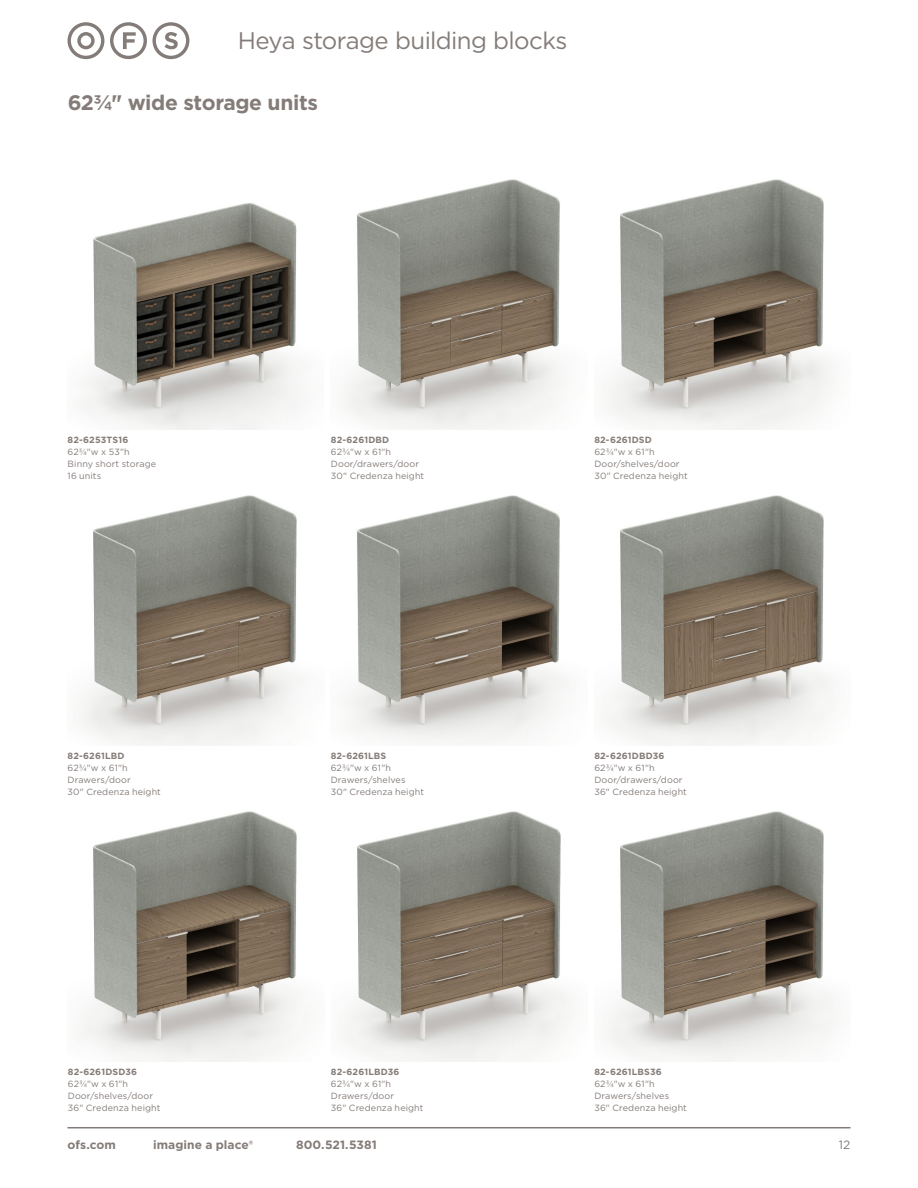
<style>
.page{position:relative;width:918px;height:1188px;background:#fff}
.page>*{position:absolute;margin:0;border:0;box-sizing:border-box;transform-origin:0 0}
.t1{font:24px "Gotham";letter-spacing:-.025em;color:#847c78}
.Heading_16pt_Bold{font:700 21px "Gotham";letter-spacing:-.02em;color:#847c78}
.t2{font:700 12px "Gotham";letter-spacing:.005em;color:#847c78}
.t3{font:12px "Gotham";color:#847c78}
.carolina_ofs_com_8pt_Bold{font:9px "Gotham";letter-spacing:.01em;color:#847c78}
.carolina_ofs_com_8pt_Bold-2{font:700 9px "Gotham";letter-spacing:.015em;color:#847c78}
</style>
<div class="page">
<hr style="left:68px;top:1127px;width:782px;height:1px;background:#847c78">
<svg style="left:67px;top:22px;width:37px;height:37px"></svg>
<svg style="left:110px;top:22px;width:79px;height:37px"></svg>
<img style="left:81px;top:203px;width:221px;height:226px">
<img style="left:344px;top:179px;width:218px;height:250px">
<img style="left:608px;top:179px;width:224px;height:250px">
<img style="left:80px;top:495px;width:222px;height:250px">
<img style="left:346px;top:495px;width:222px;height:250px">
<img style="left:605px;top:495px;width:228px;height:250px">
<img style="left:81px;top:811px;width:218px;height:250px">
<img style="left:342px;top:811px;width:228px;height:250px">
<img style="left:608px;top:811px;width:226px;height:250px">
<h1 class="t1" style="left:238px;top:25px;width:331px">Heya storage building blocks</h1>
<p class="Heading_16pt_Bold" style="left:68px;top:89px;width:252px">623/4" wide storage units</p>
<p class="carolina_ofs_com_8pt_Bold-2" style="left:68px;top:434px;width:62px">82-6253TS16</p>
<p class="carolina_ofs_com_8pt_Bold" style="left:68px;top:446px;width:63px">623/4"w x 53"h</p>
<p class="carolina_ofs_com_8pt_Bold" style="left:68px;top:458px;width:90px">Binny short storage</p>
<p class="carolina_ofs_com_8pt_Bold" style="left:68px;top:470px;width:35px">16 units</p>
<p class="carolina_ofs_com_8pt_Bold-2" style="left:68px;top:750px;width:58px">82-6261LBD</p>
<p class="carolina_ofs_com_8pt_Bold" style="left:68px;top:762px;width:62px">623/4"w x 61"h</p>
<p class="carolina_ofs_com_8pt_Bold" style="left:68px;top:774px;width:65px">Drawers/door</p>
<p class="carolina_ofs_com_8pt_Bold" style="left:68px;top:786px;width:95px">30" Credenza height</p>
<p class="carolina_ofs_com_8pt_Bold-2" style="left:68px;top:1066px;width:71px">82-6261DSD36</p>
<p class="carolina_ofs_com_8pt_Bold" style="left:68px;top:1078px;width:62px">623/4"w x 61"h</p>
<p class="carolina_ofs_com_8pt_Bold" style="left:68px;top:1090px;width:87px">Door/shelves/door</p>
<p class="carolina_ofs_com_8pt_Bold" style="left:68px;top:1102px;width:94px">36" Credenza height</p>
<p class="carolina_ofs_com_8pt_Bold-2" style="left:331px;top:434px;width:60px">82-6261DBD</p>
<p class="carolina_ofs_com_8pt_Bold" style="left:331px;top:446px;width:62px">623/4"w x 61"h</p>
<p class="carolina_ofs_com_8pt_Bold" style="left:331px;top:458px;width:90px">Door/drawers/door</p>
<p class="carolina_ofs_com_8pt_Bold" style="left:331px;top:470px;width:95px">30" Credenza height</p>
<p class="carolina_ofs_com_8pt_Bold-2" style="left:331px;top:750px;width:57px">82-6261LBS</p>
<p class="carolina_ofs_com_8pt_Bold" style="left:331px;top:762px;width:62px">623/4"w x 61"h</p>
<p class="carolina_ofs_com_8pt_Bold" style="left:331px;top:774px;width:76px">Drawers/shelves</p>
<p class="carolina_ofs_com_8pt_Bold" style="left:331px;top:786px;width:95px">30" Credenza height</p>
<p class="carolina_ofs_com_8pt_Bold-2" style="left:331px;top:1066px;width:70px">82-6261LBD36</p>
<p class="carolina_ofs_com_8pt_Bold" style="left:331px;top:1078px;width:62px">623/4"w x 61"h</p>
<p class="carolina_ofs_com_8pt_Bold" style="left:331px;top:1090px;width:65px">Drawers/door</p>
<p class="carolina_ofs_com_8pt_Bold" style="left:331px;top:1102px;width:94px">36" Credenza height</p>
<p class="carolina_ofs_com_8pt_Bold-2" style="left:594px;top:434px;width:59px">82-6261DSD</p>
<p class="carolina_ofs_com_8pt_Bold" style="left:594px;top:446px;width:62px">623/4"w x 61"h</p>
<p class="carolina_ofs_com_8pt_Bold" style="left:594px;top:458px;width:87px">Door/shelves/door</p>
<p class="carolina_ofs_com_8pt_Bold" style="left:594px;top:470px;width:95px">30" Credenza height</p>
<p class="carolina_ofs_com_8pt_Bold-2" style="left:594px;top:750px;width:72px">82-6261DBD36</p>
<p class="carolina_ofs_com_8pt_Bold" style="left:594px;top:762px;width:62px">623/4"w x 61"h</p>
<p class="carolina_ofs_com_8pt_Bold" style="left:594px;top:774px;width:90px">Door/drawers/door</p>
<p class="carolina_ofs_com_8pt_Bold" style="left:594px;top:786px;width:94px">36" Credenza height</p>
<p class="carolina_ofs_com_8pt_Bold-2" style="left:594px;top:1066px;width:69px">82-6261LBS36</p>
<p class="carolina_ofs_com_8pt_Bold" style="left:594px;top:1078px;width:62px">623/4"w x 61"h</p>
<p class="carolina_ofs_com_8pt_Bold" style="left:594px;top:1090px;width:76px">Drawers/shelves</p>
<p class="carolina_ofs_com_8pt_Bold" style="left:594px;top:1102px;width:94px">36" Credenza height</p>
<h3 class="t2" style="left:68px;top:1137px;width:50px">ofs.com</h3>
<h3 class="t2" style="left:153px;top:1137px;width:102px">imagine a place®</h3>
<h3 class="t2" style="left:296px;top:1137px;width:82px">800.521.5381</h3>
<h3 class="t3" style="left:839px;top:1137px;width:13px">12</h3>
</div>
